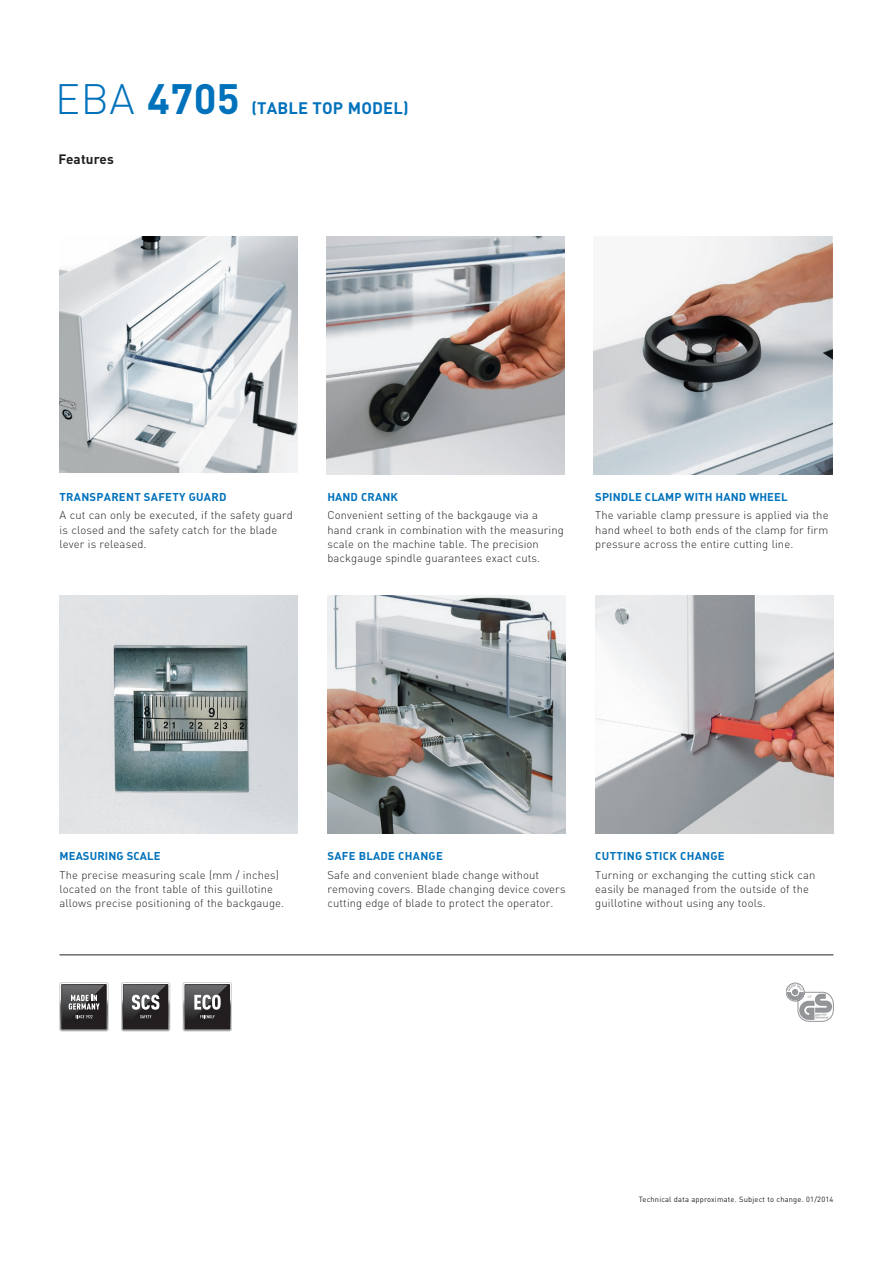
<style>
.page{position:relative;width:893px;height:1263px;background:#fff}
.page>*{position:absolute;margin:0;border:0;box-sizing:border-box;transform-origin:0 0}
.t1{font:700 42px "DIN";color:#0072bc}
.t2{font:700 16.5px "DIN";letter-spacing:.01em;color:#0072bc}
.t3{font:700 13.5px "DIN";color:#231f20}
.t4{font:300 11.25px/14.2px "DIN";letter-spacing:.01em;color:#231f20}
.t5{font:700 11.25px "DIN";letter-spacing:.025em;color:#0072bc}
.t6{font:7.5px "DIN";letter-spacing:.025em;color:#231f20}
.s1{font-weight:300}
</style>
<div class="page">
<img style="left:326px;top:236px;width:238px;height:238px">
<img style="left:594px;top:236px;width:238px;height:238px">
<img style="left:327px;top:595px;width:239px;height:238px">
<hr style="left:60px;top:954px;width:773px;height:1px;background:#231f20">
<img style="left:595px;top:595px;width:238px;height:238px">
<img style="left:60px;top:595px;width:238px;height:238px">
<img style="left:60px;top:236px;width:238px;height:237px">
<svg style="left:786px;top:983px;width:47px;height:38px"></svg>
<svg style="left:121px;top:982px;width:49px;height:49px;background:#5f5d5e"></svg>
<svg style="left:183px;top:982px;width:49px;height:49px;background:#605e5f"></svg>
<svg style="left:60px;top:982px;width:48px;height:49px;background:#5b595a"></svg>
<h1 class="t1" style="left:55px;top:72px;width:186px"><span class="s1">EBA</span> 4705</h1>
<h2 class="t2" style="left:251px;top:98px;width:159px">(TABLE TOP MODEL)</h2>
<p class="t3" style="left:58px;top:151px;width:57px">FEATURES</p>
<p class="t5" style="left:60px;top:489px;width:68px">TRANSPARENT</p>
<p class="t5" style="left:144px;top:489px;width:82px">SAFETY GUARD</p>
<p class="t4" style="left:60px;top:508px;width:235px">A cut can only be executed, if the safety guard is closed and the safety catch for the blade lever is released.</p>
<p class="t5" style="left:327px;top:489px;width:64px">HAND CRANK</p>
<p class="t4" style="left:327px;top:508px;width:238px">Convenient setting of the backgauge via a hand crank in combination with the measuring scale on the machine table. The precision backgauge spindle guarantees exact cuts.</p>
<p class="t5" style="left:595px;top:489px;width:8px">SPIND</p>
<p class="t5" style="left:628px;top:489px;width:64px">LE CLAMP WITH</p>
<p class="t5" style="left:716px;top:489px;width:43px">HAND WHEE</p>
<p class="t5" style="left:781px;top:489px;width:8px">L</p>
<p class="t4" style="left:595px;top:508px;width:235px;text-align:justify">The variable clamp pressure is applied via the hand wheel to both ends of the clamp for firm pressure across the entire cutting line.</p>
<p class="t5" style="left:60px;top:848px;width:101px">MEASURIN G SCALE</p>
<p class="t4" style="left:60px;top:867px;width:226px">The precise measuring scale (mm / inches) located on the front table of this guillotine allows precise positioning of the backgauge.</p>
<p class="t5" style="left:327px;top:848px;width:8px">SAF</p>
<p class="t5" style="left:349px;top:848px;width:94px">E BLADE CHANGE</p>
<p class="t4" style="left:327px;top:867px;width:240px">Safe and convenient blade change without removing covers. Blade changing device covers cutting edge of blade to protect the operator.</p>
<p class="t5" style="left:595px;top:848px;width:22px">CUTTIN</p>
<p class="t5" style="left:635px;top:848px;width:25px">G STICK</p>
<p class="t5" style="left:680px;top:848px;width:38px">CHANGE</p>
<p class="t4" style="left:595px;top:867px;width:222px">Turning or exchanging the cutting stick can easily be managed from the outside of the guillotine without using any tools.</p>
<p class="t6" style="left:639px;top:1195px;width:196px">Technical data approximate. Subject to change. 01/2014</p>
</div>
